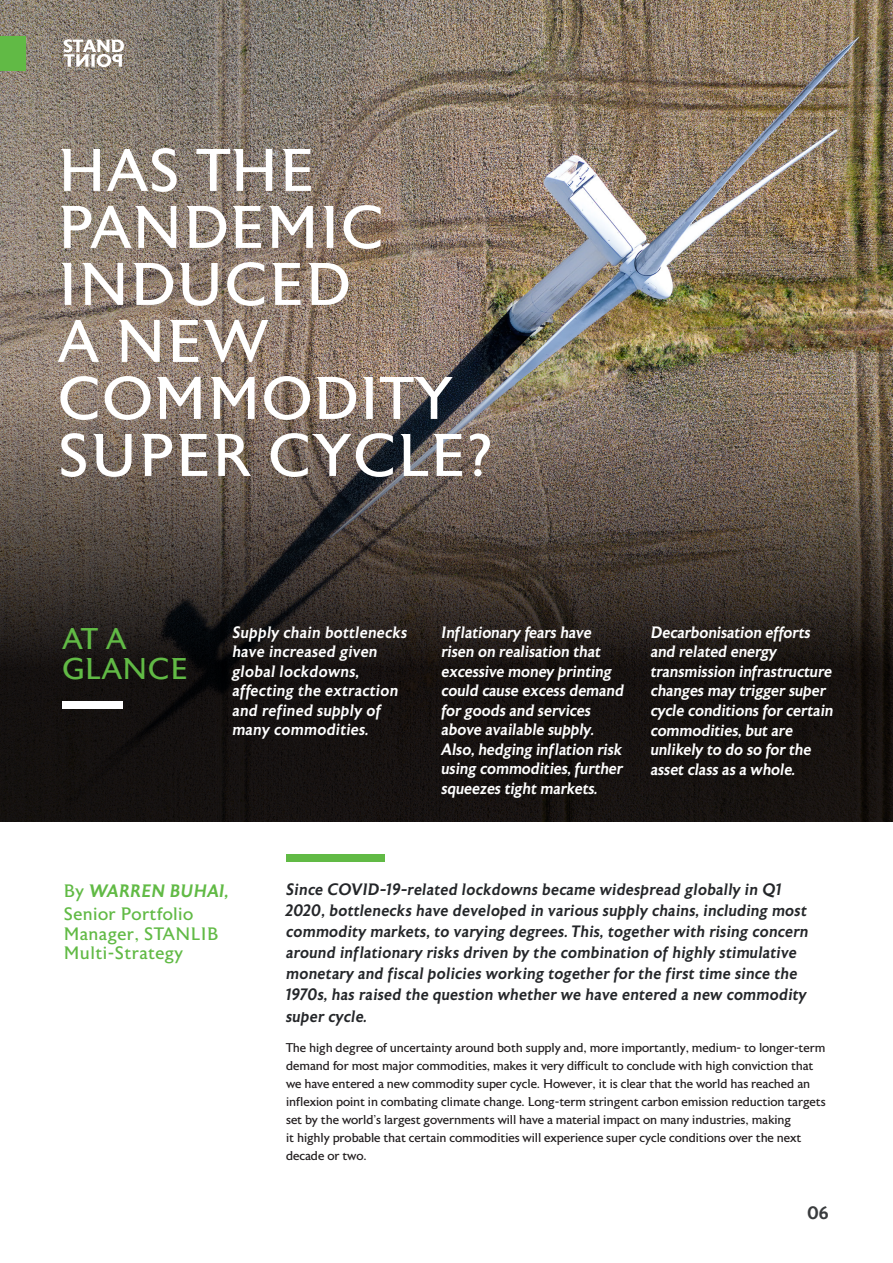
<style>
.page{position:relative;width:893px;height:1263px;background:#fff}
.page>*{position:absolute;margin:0;border:0;box-sizing:border-box;transform-origin:0 0}
.t1{font:60px/57px "Astoria";letter-spacing:.02em;color:#fff}
.t2{font:30px/30px "Astoria";letter-spacing:.02em;color:#61ba45}
.t3{font:18px/23.7px "Astoria";letter-spacing:.02em;color:#61ba45}
.t4{font:500 18px "Astoria";color:#3a3c3e}
.t5{font:italic 500 16.5px/21px "Astoria";letter-spacing:.02em;color:#242629}
.t6{font:italic 500 16.5px/19.5px "Astoria";color:#fff}
.t7{font:italic 500 16.5px/19.5px "Astoria";letter-spacing:.02em;color:#fff}
.t8{font:12.75px/18px "Astoria";letter-spacing:-.01em;color:#231f20}
.s1{font-weight:500;font-style:italic}
</style>
<div class="page">
<img style="left:540px;top:0;width:353px;height:383px">
<svg style="left:540px;top:383px;width:353px;height:439px;background:#3f352e"></svg>
<img style="left:0;top:0;width:540px;height:822px">
<div style="left:62px;top:702px;width:61px;height:7px;background:#fff"></div>
<div style="left:286px;top:854px;width:98px;height:7px;background:#61ba45"></div>
<svg style="left:64px;top:39px;width:60px;height:28px"></svg>
<div style="left:0;top:36px;width:26px;height:35px;background:#61ba45"></div>
<h1 class="t1" style="left:58px;top:144px;width:434px">HAS THE<br>PANDEMIC<br>INDUCED<br>A NEW<br>COMMODITY<br>SUPER CYCLE?</h1>
<h2 class="t2" style="left:62px;top:625px;width:127px">AT A<br>GLANCE</h2>
<p class="t7" style="left:232px;top:623px;width:177px">Supply chain bottlenecks have increased given global lockdowns, affecting the extraction and refined supply of many commodities.</p>
<p class="t6" style="left:441px;top:623px;width:184px">Inflationary fears have risen on realisation that excessive money printing could cause excess demand for goods and services above available supply.<br>Also, hedging inflation risk using commodities, further squeezes tight markets.</p>
<p class="t6" style="left:651px;top:623px;width:184px">Decarbonisation efforts and related energy transmission infrastructure changes may trigger super cycle conditions for certain commodities, but are unlikely to do so for the asset class as a whole.</p>
<h3 class="t3" style="left:64px;top:879px;width:166px">By <span class="s1">WARREN BUHAI,<br></span>Senior Portfolio</h3>
<h3 class="t3" style="left:64px;top:924px;width:156px;line-height:19.5px">Manager, STANLIB<br>Multi-Strategy</h3>
<p class="t5" style="left:286px;top:880px;width:524px">Since COVID-19-related lockdowns became widespread globally in Q1<br>2020, bottlenecks have developed in various supply chains, including most commodity markets, to varying degrees. This, together with rising concern around inflationary risks driven by the combination of highly stimulative monetary and fiscal policies working together for the first time since the 1970s, has raised the question whether we have entered a new commodity super cycle.</p>
<p class="t8" style="left:286px;top:1039px;width:541px">The high degree of uncertainty around both supply and, more importantly, medium- to longer-term demand for most major commodities, makes it very difficult to conclude with high conviction that we have entered a new commodity super cycle. However, it is clear that the world has reached an inflexion point in combating climate change. Long-term stringent carbon emission reduction targets set by the world’s largest governments will have a material impact on many industries, making<br>it highly probable that certain commodities will experience super cycle conditions over the next decade or two.</p>
<h3 class="t4" style="left:808px;top:1203px;width:22px">06</h3>
</div>
